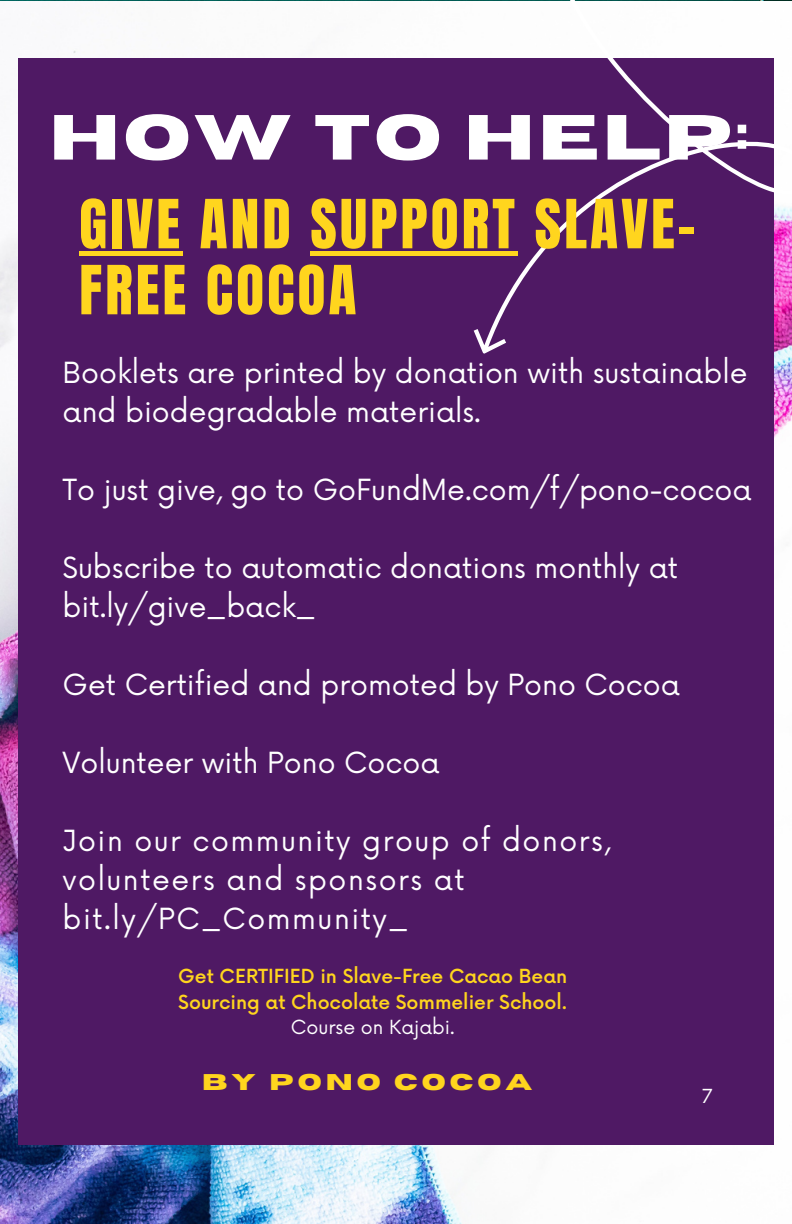
<style>
.page{position:relative;width:792px;height:1224px;background:#fff}
.page>*{position:absolute;margin:0;border:0;box-sizing:border-box;transform-origin:0 0}
.t1{font:700 63.6px "Horizon";letter-spacing:.055em;color:#fff}
.t2{font:57.6px/66px "Anton";letter-spacing:.055em;color:#ffd51e}
.t3{font:28.4px/39px "Now";color:#fff}
.t4{font:28.4px/39px "Now";letter-spacing:.055em;color:#fff}
.t5{font:700 22.6px "Horizon";letter-spacing:.175em;color:#ffd51e}
.t6{font:500 19px/25.6px "Now";color:#ffd51e}
.t7{font:19px "Now";color:#fff}
.t8{font:18.8px "Now";color:#fff}
</style>
<div class="page">
<img style="left:0;top:50px;width:462px;height:1174px">
<div style="left:18px;top:58px;width:756px;height:1087px;background:#4f1964"></div>
<svg style="left:346px;top:0;width:446px;height:438px"></svg>
<div style="left:79px;top:251px;width:104px;height:5px;background:#ffd51e"></div>
<div style="left:310px;top:251px;width:208px;height:5px;background:#ffd51e"></div>
<p class="t1" style="left:49px;top:106px;width:700px">HOW TO HELP:</p>
<p class="t2" style="left:79px;top:192px;width:618px">GIVE AND SUPPORT SLAVE-<br>FREE COCOA</p>
<p class="t3" style="left:63px;top:354px;width:686px">Booklets are printed by donation with sustainable and biodegradable materials.</p>
<p class="t3" style="left:63px;top:472px;width:690px">To just give, go to GoFundMe.com/f/pono-cocoa</p>
<p class="t3" style="left:63px;top:550px;width:617px">Subscribe to automatic donations monthly at bit.ly/give_back_</p>
<p class="t3" style="left:63px;top:667px;width:619px">Get Certified and promoted by Pono Cocoa</p>
<p class="t3" style="left:63px;top:745px;width:378px">Volunteer with Pono Cocoa</p>
<p class="t4" style="left:63px;top:823px;width:549px">Join our community group of donors, volunteers and sponsors at bit.ly/PC_Community_</p>
<p class="t6" style="left:178px;top:965px;width:390px">Get CERTIFIED in Slave-Free Cacao Bean<br>Sourcing at Chocolate Sommelier School.</p>
<p class="t7" style="left:291px;top:1017px;width:165px">Course on Kajabi.</p>
<p class="t5" style="left:202px;top:1071px;width:332px">BY PONO COCOA</p>
<p class="t8" style="left:702px;top:1086px;width:12px">7</p>
</div>
